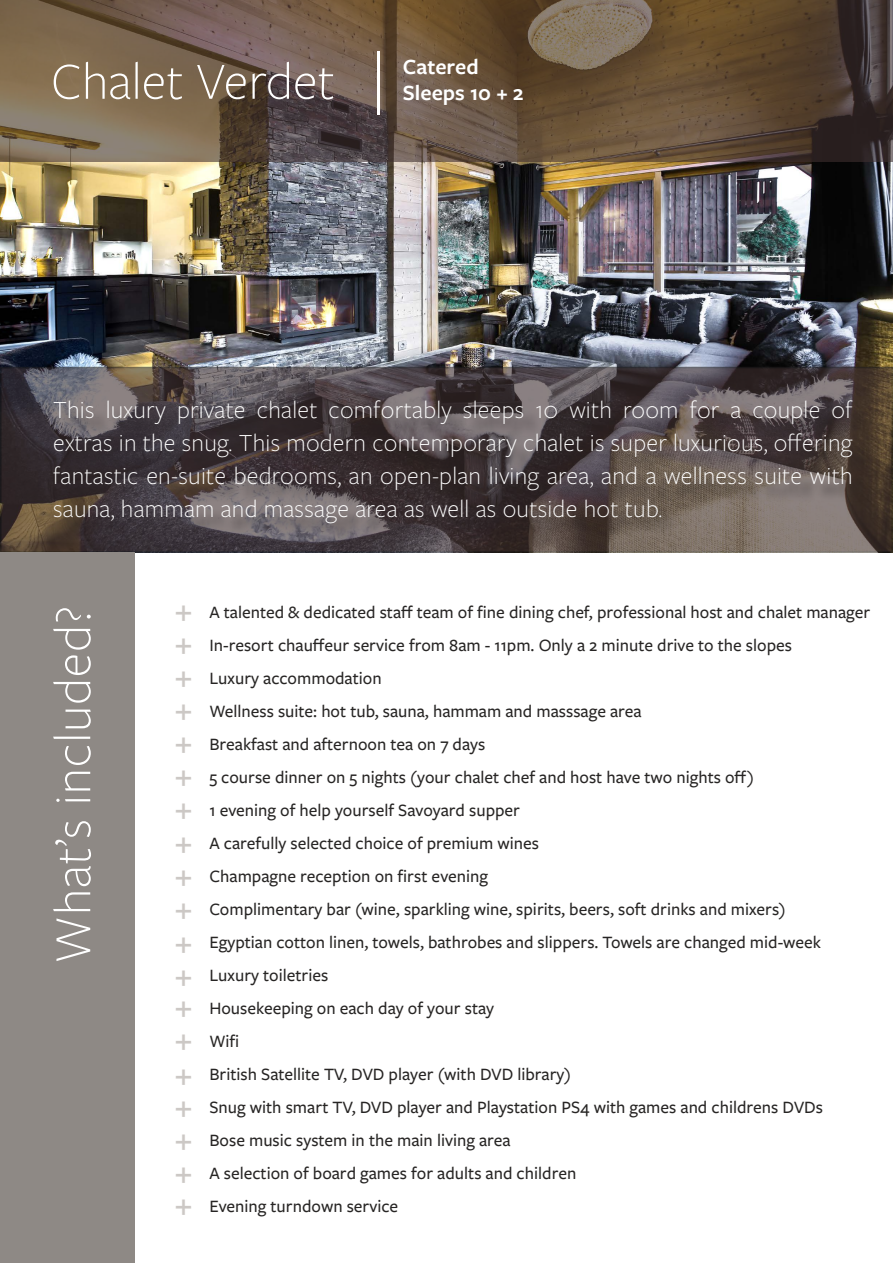
<style>
.page{position:relative;width:893px;height:1263px;background:#fff}
.page>*{position:absolute;margin:0;border:0;box-sizing:border-box;transform-origin:0 0}
.t1{font:300 54px "Freight Sans Pro";letter-spacing:.005em;color:#fff}
.t2{font:500 37.5px "Freight Sans Pro";color:#ccc8c5}
.t3{font:300 25.5px/33px "Freight Sans Pro";letter-spacing:.01em;color:#fff;text-align:justify}
.t4{font:600 22.5px "Freight Sans Pro";color:#fff}
.t5{font:500 18px/33px "Freight Sans Pro";color:#272524}
</style>
<div class="page">
<img style="left:0;top:162px;width:893px;height:205px">
<svg style="left:0;top:0;width:893px;height:162px;background:#685542"></svg>
<svg style="left:3px;top:370px;width:887px;height:180px;background:#534949"></svg>
<div style="left:0;top:367px;width:893px;height:186px;border:2px solid #231f20"></div>
<div style="left:57px;top:404px;width:814px;height:138px;background:#231f20;opacity:.75"></div>
<div style="left:0;top:552px;width:135px;height:711px;background:#8e8985"></div>
<hr style="left:378px;top:51px;width:2px;height:63px;background:#fff">
<p class="t1" style="left:51px;top:45px;width:285px">Chalet Verdet</p>
<p class="t4" style="left:403px;top:52px;width:77px">Catered</p>
<p class="t4" style="left:403px;top:77px;width:122px">Sleeps 10 + 2</p>
<p class="t3" style="left:53px;top:392px;width:801px">This luxury private chalet comfortably sleeps 10 with room for a couple of extras in the snug. This modern contemporary chalet is super luxurious, offering fantastic en-suite bedrooms, an open-plan living area, and a wellness suite with sauna, hammam and massage area as well as outside hot tub.</p>
<p class="t2" style="left:174px;top:585px;width:20px">+</p>
<p class="t2" style="left:174px;top:618px;width:20px">+</p>
<p class="t2" style="left:174px;top:651px;width:20px">+</p>
<p class="t2" style="left:174px;top:684px;width:20px">+</p>
<p class="t2" style="left:174px;top:717px;width:20px">+</p>
<p class="t2" style="left:174px;top:750px;width:20px">+</p>
<p class="t2" style="left:174px;top:782px;width:20px">+</p>
<p class="t2" style="left:174px;top:816px;width:20px">+</p>
<p class="t2" style="left:174px;top:849px;width:20px">+</p>
<p class="t2" style="left:174px;top:882px;width:20px">+</p>
<p class="t2" style="left:174px;top:916px;width:20px">+</p>
<p class="t2" style="left:174px;top:949px;width:20px">+</p>
<p class="t2" style="left:174px;top:980px;width:20px">+</p>
<p class="t2" style="left:174px;top:1013px;width:20px">+</p>
<p class="t2" style="left:174px;top:1048px;width:20px">+</p>
<p class="t2" style="left:174px;top:1080px;width:20px">+</p>
<p class="t2" style="left:174px;top:1113px;width:20px">+</p>
<p class="t2" style="left:174px;top:1146px;width:20px">+</p>
<p class="t2" style="left:174px;top:1179px;width:20px">+</p>
<p class="t1" style="left:37px;top:964px;width:359px;rotate:-90deg">What’s included?</p>
<p class="t5" style="left:209px;top:595px;width:662px">A talented &amp; dedicated staff team of fine dining chef, professional host and chalet manager In-resort chauffeur service from 8am - 11pm. Only a 2 minute drive to the slopes<br>Luxury accommodation<br>Wellness suite: hot tub, sauna, hammam and masssage area<br>Breakfast and afternoon tea on 7 days<br>5 course dinner on 5 nights (your chalet chef and host have two nights off)<br>1 evening of help yourself Savoyard supper<br>A carefully selected choice of premium wines<br>Champagne reception on first evening<br>Complimentary bar (wine, sparkling wine, spirits, beers, soft drinks and mixers)<br>Egyptian cotton linen, towels, bathrobes and slippers. Towels are changed mid-week Luxury toiletries<br>Housekeeping on each day of your stay<br>Wifi<br>British Satellite TV, DVD player (with DVD library)<br>Snug with smart TV, DVD player and Playstation PS4 with games and childrens DVDs<br>Bose music system in the main living area<br>A selection of board games for adults and children<br>Evening turndown service</p>
</div>
